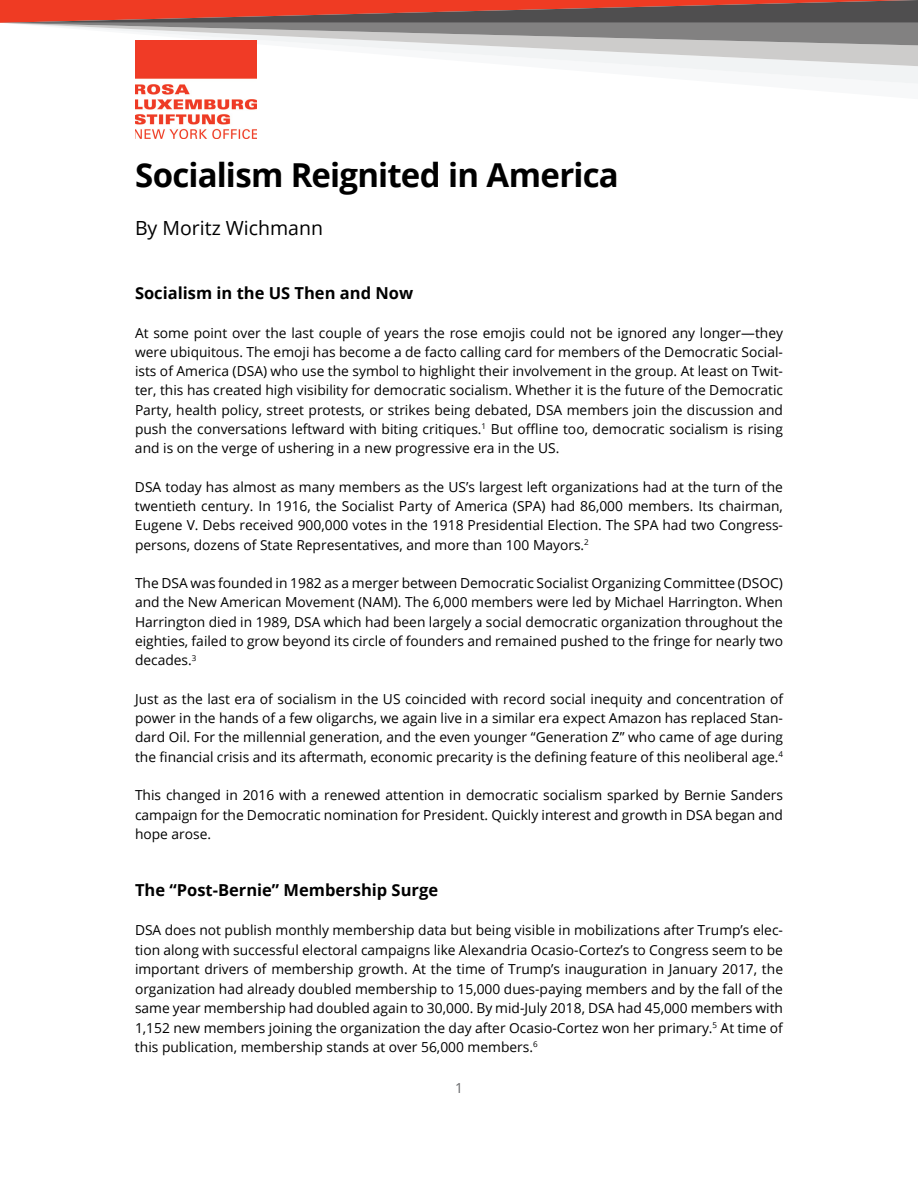
<style>
.page{position:relative;width:918px;height:1188px;background:#fff}
.page>*{position:absolute;margin:0;border:0;box-sizing:border-box;transform-origin:0 0}
.t1{font:700 33px "Open Sans";letter-spacing:-.025em;color:#000}
.t2{font:19.5px "Open Sans";color:#000}
.t3{font:700 16.5px "Open Sans";color:#000}
.t4{font:13.8px/19.4px "Open Sans";color:#000;text-align:justify}
.t5{font:13.8px "Open Sans";color:#636466}
</style>
<div class="page">
<div style="left:660px;top:66px;width:258px;height:18px;background:#f4f5f6"></div>
<svg style="left:0;top:0;width:918px;height:66px"></svg>
<img style="left:135px;top:40px;width:122px;height:99px">
<h1 class="t1" style="left:135px;top:152px;width:485px">Socialism Reignited in America</h1>
<h2 class="t2" style="left:135px;top:214px;width:190px">By Moritz Wichmann</h2>
<p class="t3" style="left:135px;top:281px;width:280px">Socialism in the US Then and Now</p>
<p class="t4" style="left:135px;top:323px;width:650px">At some point over the last couple of years the rose emojis could not be ignored any longer—they were ubiquitous. The emoji has become a de facto calling card for members of the Democratic Social&shy;ists of America (DSA) who use the symbol to highlight their involvement in the group. At least on Twit&shy;ter, this has created high visibility for democratic socialism. Whether it is the future of the Democratic Party, health policy, street protests, or strikes being debated, DSA members join the discussion and push the conversations leftward with biting critiques.<sup>1</sup> But offline too, democratic socialism is rising and is on the verge of ushering in a new progressive era in the US.</p>
<p class="t4" style="left:135px;top:477px;width:650px">DSA today has almost as many members as the US’s largest left organizations had at the turn of the twentieth century. In 1916, the Socialist Party of America (SPA) had 86,000 members. Its chairman, Eugene V. Debs received 900,000 votes in the 1918 Presidential Election. The SPA had two Congress&shy;persons, dozens of State Representatives, and more than 100 Mayors.<sup>2</sup></p>
<p class="t4" style="left:135px;top:573px;width:650px">The DSA was founded in 1982 as a merger between Democratic Socialist Organizing Committee (DSOC) and the New American Movement (NAM). The 6,000 members were led by Michael Harrington. When Harrington died in 1989, DSA which had been largely a social democratic organization throughout the eighties, failed to grow beyond its circle of founders and remained pushed to the fringe for nearly two decades.<sup>3</sup></p>
<p class="t4" style="left:135px;top:689px;width:650px">Just as the last era of socialism in the US coincided with record social inequity and concentration of power in the hands of a few oligarchs, we again live in a similar era expect Amazon has replaced Stan&shy;dard Oil. For the millennial generation, and the even younger “Generation Z” who came of age during the financial crisis and its aftermath, economic precarity is the defining feature of this neoliberal age.<sup>4</sup></p>
<p class="t4" style="left:135px;top:785px;width:650px">This changed in 2016 with a renewed attention in democratic socialism sparked by Bernie Sanders campaign for the Democratic nomination for President. Quickly interest and growth in DSA began and hope arose.</p>
<p class="t3" style="left:135px;top:878px;width:305px">The “Post-Bernie” Membership Surge</p>
<p class="t4" style="left:135px;top:920px;width:650px">DSA does not publish monthly membership data but being visible in mobilizations after Trump’s elec&shy;tion along with successful electoral campaigns like Alexandria Ocasio-Cortez’s to Congress seem to be important drivers of membership growth. At the time of Trump’s inauguration in January 2017, the organization had already doubled membership to 15,000 dues-paying members and by the fall of the same year membership had doubled again to 30,000. By mid-July 2018, DSA had 45,000 members with 1,152 new members joining the organization the day after Ocasio-Cortez won her primary.<sup>5</sup> At time of this publication, membership stands at over 56,000 members.<sup>6</sup></p>
<p class="t5" style="left:455px;top:1078px;width:9px">1</p>
</div>
